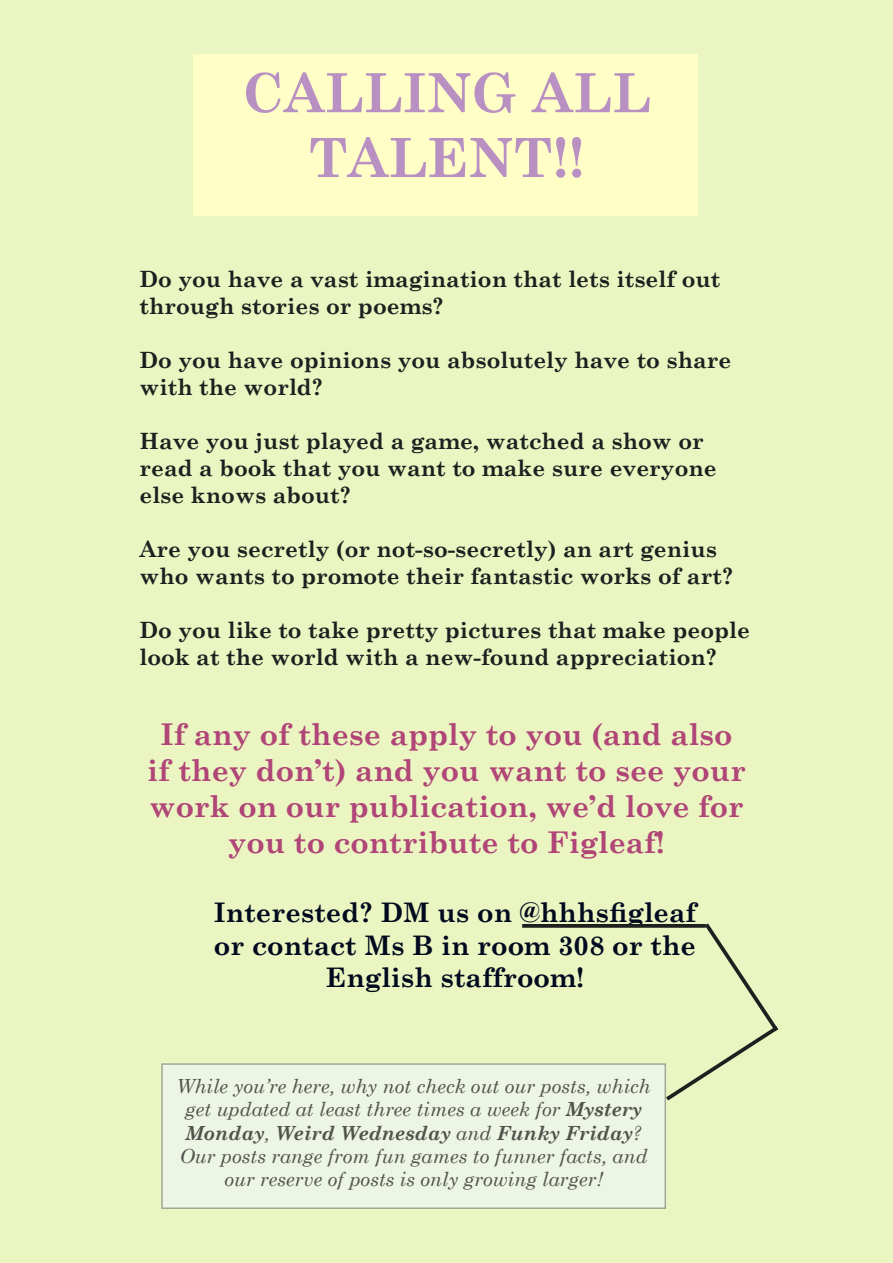
<style>
.page{position:relative;width:893px;height:1263px;background:#ebf5c1}
.page>*{position:absolute;margin:0;border:0;box-sizing:border-box;transform-origin:0 0}
.t1{font:700 54px/64.8px "Century Schoolbook";color:#b891c2;text-align:center}
.t2{font:700 30px/36px "Century Schoolbook";color:#b04577;text-align:center}
.t3{font:700 27px/32.4px "Century Schoolbook";color:#00091e;text-align:center}
.t4{font:700 22.5px/27px "Century Schoolbook";color:#1d201f}
.t5{font:italic 19.5px/23.4px "Century Schoolbook";color:#50544c;text-align:center}
.s1{font-weight:700}
</style>
<div class="page">
<div style="left:193px;top:54px;width:505px;height:161px;background:#fffec7"></div>
<svg style="left:522px;top:924px;width:140px;height:4px"></svg>
<div style="left:662px;top:919px;width:120px;height:185px;background:#ebf5c1"></div>
<div style="left:161px;top:1063px;width:505px;height:146px;background:#edf5e4;border:2px solid #a0a897"></div>
<p class="t1" style="left:242px;top:58px;width:411px">CALLING ALL<br>TALENT!!</p>
<p class="t4" style="left:139px;top:264px;width:582px">Do you have a vast imagination that lets itself out through stories or poems?</p>
<p class="t4" style="left:139px;top:345px;width:593px">Do you have opinions you absolutely have to share with the world?</p>
<p class="t4" style="left:139px;top:426px;width:579px">Have you just played a game, watched a show or read a book that you want to make sure everyone else knows about?</p>
<p class="t4" style="left:139px;top:534px;width:595px">Are you secretly (or not-so-secretly) an art genius who wants to promote their fantastic works of art?</p>
<p class="t4" style="left:139px;top:615px;width:612px">Do you like to take pretty pictures that make people look at the world with a new-found appreciation?</p>
<p class="t2" style="left:147px;top:714px;width:600px">If any of these apply to you (and also if they don’t) and you want to see your work on our publication, we’d love for you to contribute to Figleaf!</p>
<p class="t3" style="left:214px;top:895px;width:484px">Interested? DM us on @hhhsfigleaf or contact Ms B in room 308 or the<br>English staffroom!</p>
<p class="t5" style="left:177px;top:1073px;width:476px">While you’re here, why not check out our posts, which get updated at least three times a week for <span class="s1">Mystery Monday</span>, <span class="s1">Weird Wednesday</span> and <span class="s1">Funky Friday</span>?<br>Our posts range from fun games to funner facts, and our reserve of posts is only growing larger!</p>
</div>
